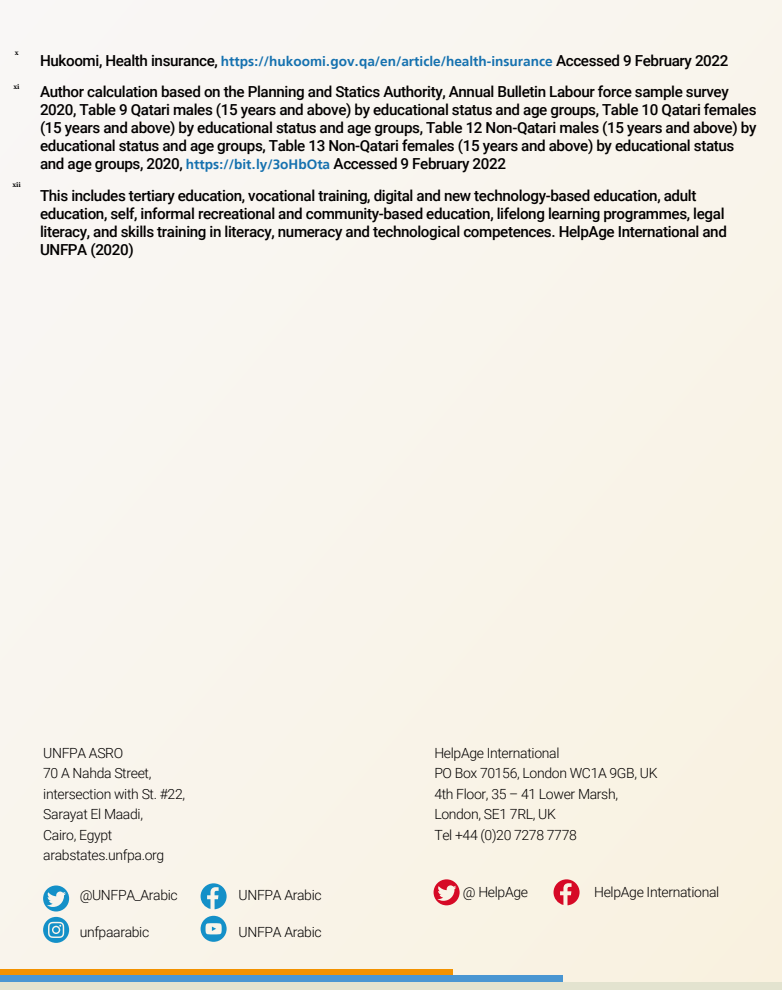
<style>
.page{position:relative;width:782px;height:990px;background:#fff}
.page>*{position:absolute;margin:0;border:0;box-sizing:border-box;transform-origin:0 0}
.t1{font:500 15.2px/18px "Roboto";letter-spacing:-.025em;color:#020000}
.t2{font:300 14px/20.4px "Roboto";letter-spacing:-.025em;color:#020000}
.t3{font:700 13.6px "Frutiger LT Arabic 65";color:#1571af}
.t4{font:700 10.8px "Adobe Arabic";color:#000}
.s1{font-family:"Roboto";font-weight:500;font-size:15.2px;color:#020000}
.s2{font-family:"Frutiger LT Arabic 65";font-weight:700;font-size:13.6px;color:#1571af}
</style>
<div class="page">
<div style="left:0;top:0;width:781px;height:990px;background:#f9f4ec"></div>
<div style="left:0;top:969px;width:452px;height:6px;background:#f39200"></div>
<div style="left:0;top:975px;width:562px;height:7px;background:#4a96d2"></div>
<div style="left:0;top:982px;width:781px;height:8px;background:#e3e3cf"></div>
<svg style="left:433px;top:879px;width:26px;height:26px"></svg>
<svg style="left:553px;top:879px;width:26px;height:26px"></svg>
<svg style="left:43px;top:885px;width:26px;height:26px"></svg>
<svg style="left:200px;top:883px;width:26px;height:26px"></svg>
<svg style="left:43px;top:917px;width:26px;height:26px"></svg>
<svg style="left:200px;top:915px;width:26px;height:26px"></svg>
<p class="t4" style="left:15px;top:45px;width:5px">x</p>
<p class="t4" style="left:14px;top:79px;width:8px">xi</p>
<p class="t4" style="left:12px;top:177px;width:10px">xii</p>
<p class="t3" style="left:40px;top:50px;width:689px"><span class="s1">Hukoomi, Health insurance,</span> https://hukoomi.gov.qa/en/article/health-insurance <span class="s1">Accessed 9 February 2022</span></p>
<p class="t1" style="left:40px;top:82px;width:717px">Author calculation based on the Planning and Statics Authority, Annual Bulletin Labour force sample survey 2020, Table 9 Qatari males (15 years and above) by educational status and age groups, Table 10 Qatari females (15 years and above) by educational status and age groups, Table 12 Non-Qatari males (15 years and above) by educational status and age groups, Table 13 Non-Qatari females (15 years and above) by educational status and age groups, 2020, <span class="s2">https://bit.ly/3oHbOta</span> Accessed 9 February 2022</p>
<p class="t1" style="left:40px;top:186px;width:688px">This includes tertiary education, vocational training, digital and new technology-based education, adult education, self, informal recreational and community-based education, lifelong learning programmes, legal literacy, and skills training in literacy, numeracy and technological competences. HelpAge International and UNFPA (2020)</p>
<p class="t2" style="left:43px;top:742px;width:143px">UNFPA ASRO<br>70 A Nahda Street, intersection with St. #22,<br>Sarayat El Maadi,<br>Cairo, Egypt arabstates.unfpa.org</p>
<p class="t2" style="left:434px;top:742px;width:224px">HelpAge International<br>PO Box 70156, London WC1A 9GB, UK<br>4th Floor, 35 – 41 Lower Marsh,<br>London, SE1 7RL, UK<br>Tel +44 (0)20 7278 7778</p>
<p class="t2" style="left:80px;top:884px;width:100px">@UNFPA_Arabic</p>
<p class="t2" style="left:80px;top:921px;width:71px">unfpaarabic</p>
<p class="t2" style="left:238px;top:884px;width:84px">UNFPA Arabic</p>
<p class="t2" style="left:462px;top:880px;width:67px">@ HelpAge</p>
<p class="t2" style="left:594px;top:880px;width:127px">HelpAge International</p>
<p class="t2" style="left:238px;top:921px;width:84px">UNFPA Arabic</p>
</div>
